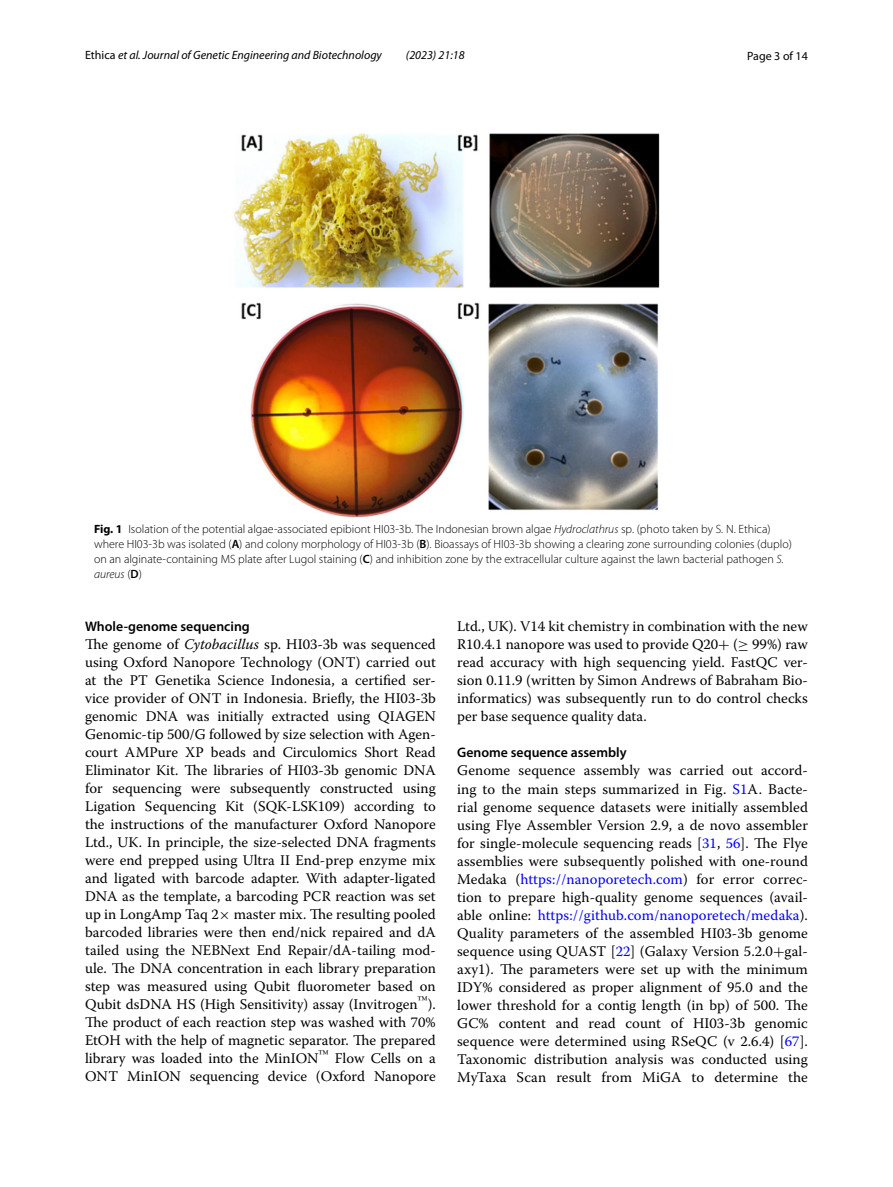
<style>
.page{position:relative;width:893px;height:1187px;background:#fff}
.page>*{position:absolute;margin:0;border:0;box-sizing:border-box;transform-origin:0 0}
.t1{font:14.7px/18px "Warnock Pro";color:#000;text-align:justify}
.t2{font:600 13.8px "Myriad Pro";color:#000}
.t3{font:300 12px/15px "Myriad Pro";color:#000}
.t4{font:italic 12px "Myriad Pro";color:#000}
.t5{font:12px "Myriad Pro";color:#000}
.s1{font-style:normal}
.s2{font-weight:700}
.s3{font-style:italic}
.s4{font-weight:600}
.s5{font-family:"MTSY"}
.s6{color:#00f}
</style>
<div class="page">
<img style="left:234px;top:133px;width:425px;height:385px">
<p class="t4" style="left:85px;top:48px;width:298px"><span class="s1">Ethica</span> et al. Journal of Genetic Engineering and Biotechnology</p>
<p class="t4" style="left:406px;top:48px;width:60px">(2023) 21:18</p>
<p class="t5" style="left:747px;top:48px;width:62px">Page 3 of 14</p>
<p class="t3" style="left:94px;top:521px;width:699px"><span class="s2">Fig. 1</span> Isolation of the potential algae-associated epibiont HI03-3b. The Indonesian brown algae <span class="s3">Hydroclathrus</span> sp. (photo taken by S. N. Ethica) where HI03-3b was isolated (<span class="s4">A</span>) and colony morphology of HI03-3b (<span class="s4">B</span>). Bioassays of HI03-3b showing a clearing zone surrounding colonies (duplo) on an alginate-containing MS plate after Lugol staining (<span class="s4">C</span>) and inhibition zone by the extracellular culture against the lawn bacterial pathogen <span class="s3">S. aureus</span> (<span class="s4">D</span>)</p>
<p class="t2" style="left:85px;top:617px;width:166px">Whole‑genome sequencing</p>
<p class="t1" style="left:85px;top:635px;width:352px">The genome of <span class="s3">Cytobacillus</span> sp. HI03-3b was sequenced using Oxford Nanopore Technology (ONT) carried out at the PT Genetika Science Indonesia, a certified ser&shy;vice provider of ONT in Indonesia. Briefly, the HI03-3b genomic DNA was initially extracted using QIAGEN Genomic-tip 500/G followed by size selection with Agen&shy;court AMPure XP beads and Circulomics Short Read Eliminator Kit. The libraries of HI03-3b genomic DNA for sequencing were subsequently constructed using Ligation Sequencing Kit (SQK-LSK109) according to the instructions of the manufacturer Oxford Nanopore Ltd., UK. In principle, the size-selected DNA fragments were end prepped using Ultra II End-prep enzyme mix and ligated with barcode adapter. With adapter-ligated DNA as the template, a barcoding PCR reaction was set up in LongAmp Taq 2<span class="s5">×</span> master mix. The resulting pooled barcoded libraries were then end/nick repaired and dA tailed using the NEBNext End Repair/dA-tailing mod&shy;ule. The DNA concentration in each library preparation step was measured using Qubit fluorometer based on Qubit dsDNA HS (High Sensitivity) assay (Invitrogen<sup>™</sup>).<br>The product of each reaction step was washed with 70% EtOH with the help of magnetic separator. The prepared library was loaded into the MinION<sup>™</sup> Flow Cells on a ONT MinION sequencing device (Oxford Nanopore</p>
<p class="t1" style="left:457px;top:617px;width:352px">Ltd., UK). V14 kit chemistry in combination with the new R10.4.1 nanopore was used to provide Q20<span class="s5">+</span> (<span class="s5">≥</span> 99%) raw read accuracy with high sequencing yield. FastQC ver&shy;sion 0.11.9 (written by Simon Andrews of Babraham Bio&shy;informatics) was subsequently run to do control checks per base sequence quality data.</p>
<p class="t2" style="left:457px;top:744px;width:171px">Genome sequence assembly</p>
<p class="t1" style="left:457px;top:761px;width:352px">Genome sequence assembly was carried out accord&shy;ing to the main steps summarized in Fig. <span class="s6">S1</span>A. Bacte&shy;rial genome sequence datasets were initially assembled using Flye Assembler Version 2.9, a de novo assembler for single-molecule sequencing reads [<span class="s6">31</span>, <span class="s6">56</span>]. The Flye assemblies were subsequently polished with one-round Medaka (<span class="s6">https://nanoporetech.com</span>) for error correc&shy;tion to prepare high-quality genome sequences (avail&shy;able online: <span class="s6">https://github.com/nanoporetech/medaka</span>).<br>Quality parameters of the assembled HI03-3b genome sequence using QUAST [<span class="s6">22</span>] (Galaxy Version 5.2.0<span class="s5">+</span>gal&shy;axy1). The parameters were set up with the minimum IDY% considered as proper alignment of 95.0 and the lower threshold for a contig length (in bp) of 500. The GC% content and read count of HI03-3b genomic sequence were determined using RSeQC (v 2.6.4) [<span class="s6">67</span>].<br>Taxonomic distribution analysis was conducted using MyTaxa Scan result from MiGA to determine the</p>
</div>
